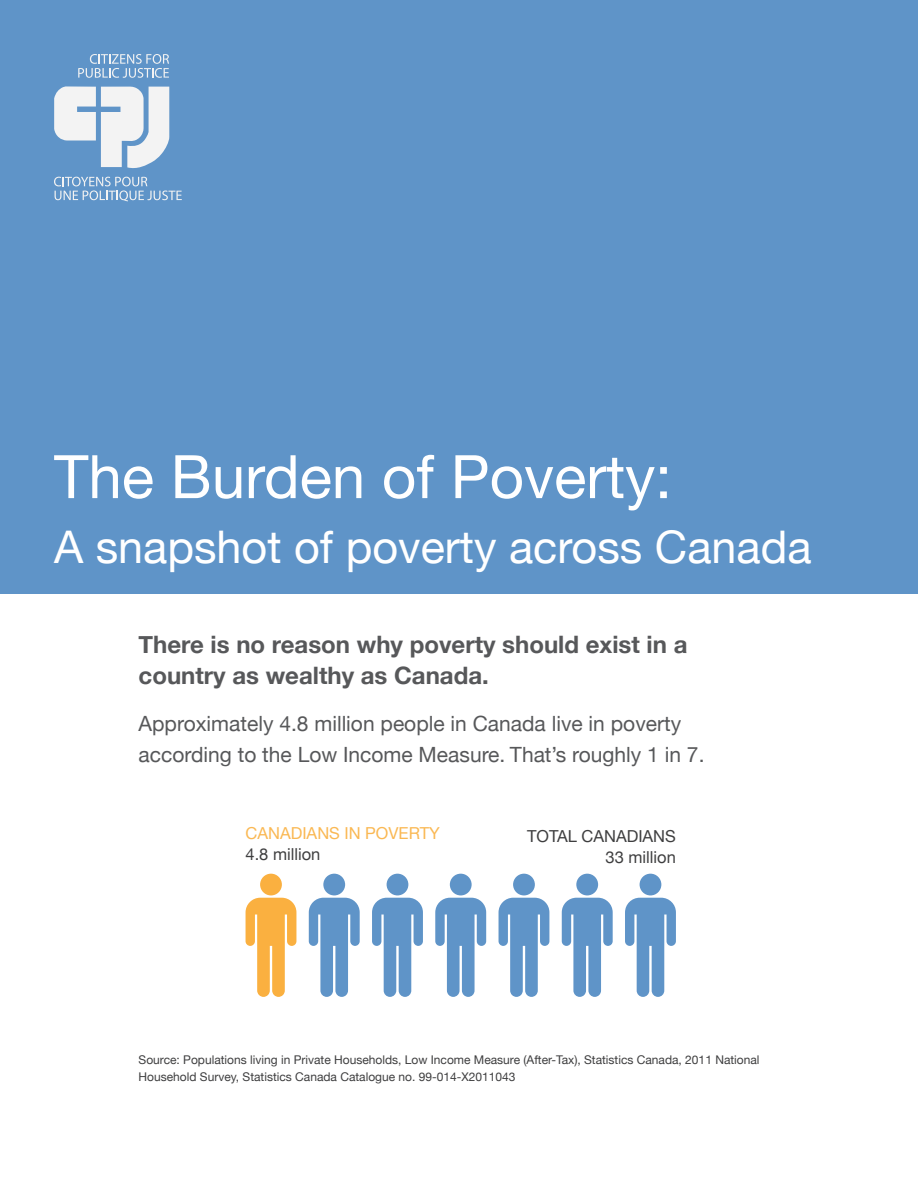
<style>
.page{position:relative;width:918px;height:1188px;background:#fff}
.page>*{position:absolute;margin:0;border:0;box-sizing:border-box;transform-origin:0 0}
.main_text{font:60px "Helvetica Neue";color:#fff}
.main_text-2{font:45px "Helvetica Neue";color:#fff}
.intro_text{font:700 24px/31.5px "Helvetica Neue";color:#57585a}
.intro_text-2{font:21px/31.5px "Helvetica Neue";color:#57585a}
.main_text-3{font:16.5px "Helvetica Neue";color:#3e3e3f}
.main_text-4{font:16.5px "Helvetica Neue";color:#fab853}
.Source{font:12px/16.5px "Helvetica Neue";color:#3e3e3f}
</style>
<div class="page">
<div style="left:0;top:0;width:918px;height:593px;background:#5f94c8"></div>
<svg style="left:54px;top:86px;width:115px;height:82px"></svg>
<svg style="left:78px;top:54px;width:91px;height:24px"></svg>
<svg style="left:54px;top:177px;width:128px;height:24px"></svg>
<div style="left:260px;top:874px;width:22px;height:21px;background:#fab040;border-radius:50%"></div>
<svg style="left:246px;top:898px;width:50px;height:99px"></svg>
<div style="left:323px;top:874px;width:22px;height:21px;background:#5f94c8;border-radius:50%"></div>
<svg style="left:309px;top:898px;width:51px;height:99px"></svg>
<div style="left:387px;top:874px;width:21px;height:21px;background:#5f94c8;border-radius:50%"></div>
<svg style="left:372px;top:898px;width:51px;height:99px"></svg>
<div style="left:450px;top:874px;width:22px;height:21px;background:#5f94c8;border-radius:50%"></div>
<svg style="left:435px;top:898px;width:51px;height:99px"></svg>
<div style="left:513px;top:874px;width:22px;height:21px;background:#5f94c8;border-radius:50%"></div>
<svg style="left:499px;top:898px;width:50px;height:99px"></svg>
<div style="left:576px;top:874px;width:22px;height:21px;background:#5f94c8;border-radius:50%"></div>
<svg style="left:562px;top:898px;width:51px;height:99px"></svg>
<div style="left:640px;top:874px;width:21px;height:21px;background:#5f94c8;border-radius:50%"></div>
<svg style="left:625px;top:898px;width:51px;height:99px"></svg>
<p class="main_text" style="left:54px;top:433px;width:619px">The Burden of Poverty:</p>
<p class="main_text-2" style="left:54px;top:514px;width:759px">A snapshot of poverty across Canada</p>
<p class="intro_text" style="left:139px;top:629px;width:550px">There is no reason why poverty should exist in a country as wealthy as Canada.</p>
<p class="intro_text-2" style="left:139px;top:708px;width:567px">Approximately 4.8 million people in Canada live in poverty according to the Low Income Measure. That’s roughly 1 in 7.</p>
<p class="main_text-4" style="left:246px;top:821px;width:196px">CANADIANS IN POVERTY</p>
<p class="main_text-3" style="left:246px;top:842px;width:76px">4.8 million</p>
<p class="main_text-3" style="left:527px;top:824px;width:150px">TOTAL CANADIANS</p>
<p class="main_text-3" style="left:606px;top:845px;width:72px">33 million</p>
<p class="Source" style="left:139px;top:1053px;width:622px">Source: Populations living in Private Households, Low Income Measure (After-Tax), Statistics Canada, 2011 National<br>Household Survey, Statistics Canada Catalogue no. 99-014-X2011043</p>
</div>
